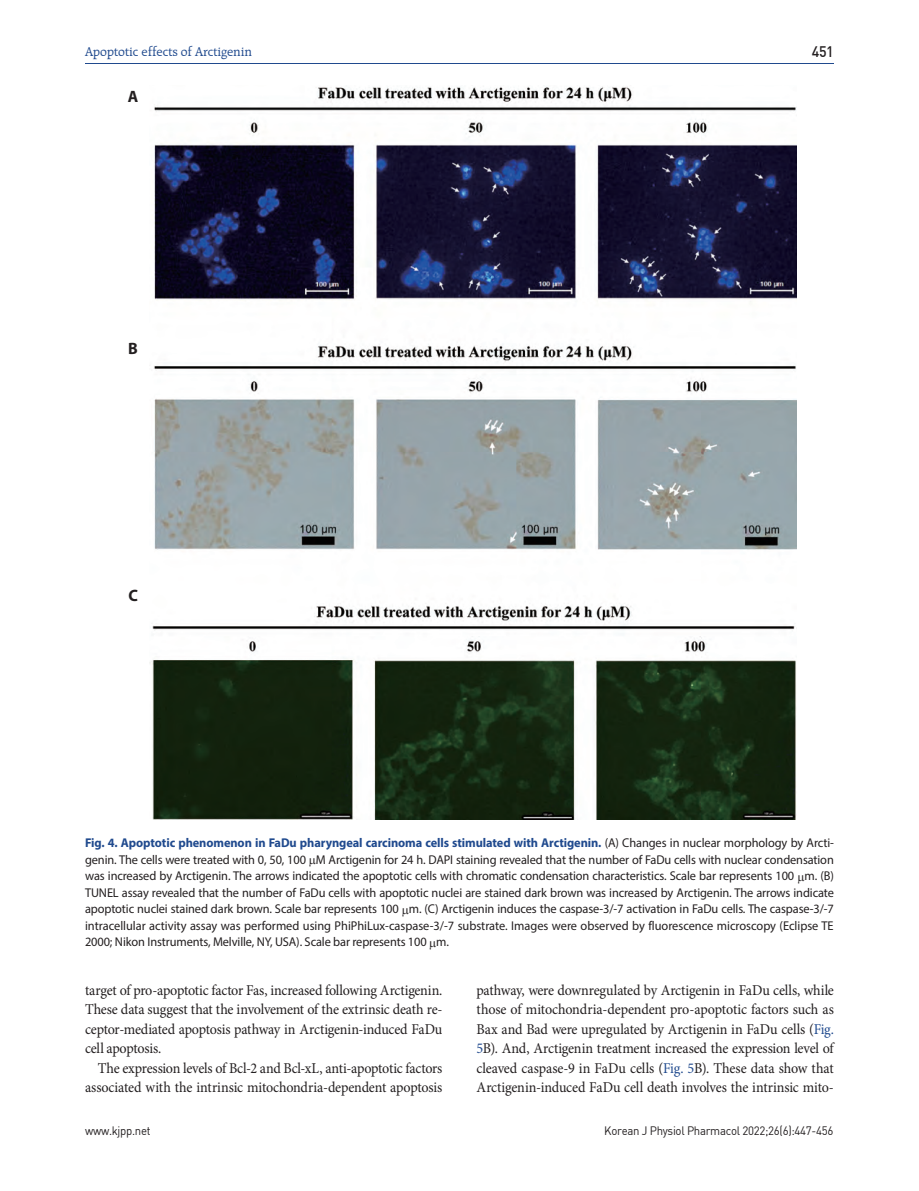
<style>
.page{position:relative;width:919px;height:1191px;background:#fff}
.page>*{position:absolute;margin:0;border:0;box-sizing:border-box;transform-origin:0 0}
.t1{font:700 16.5px "Myriad Pro";color:#231f20}
.t2{font:15px/19.5px "Minion Pro";letter-spacing:-.015em;color:#231f20;text-align:justify;scale:.94 1}
.t3{font:15px "Dinmed";color:#231f20;scale:.95 1}
.t4{font:13.5px "Raleigh BT";letter-spacing:-.01em;color:#204a8e}
.t5{font:12.75px/16.5px "Myriad Pro";letter-spacing:-.01em;color:#231f20;text-align:justify}
.t6{font:12px "Dinreg";letter-spacing:-.025em;color:#231f20;scale:.95 1}
.s1{font-weight:700;color:#204a8e}
.s2{color:#204a8e}
</style>
<div class="page">
<hr style="left:85px;top:64px;width:748px;height:1px;background:#204a8e">
<img style="left:149px;top:86px;width:647px;height:733px">
<p class="t4" style="left:85px;top:43px;width:169px">Apoptotic effects of Arctigenin</p>
<p class="t1" style="left:128px;top:86px;width:12px">A</p>
<p class="t1" style="left:128px;top:337px;width:11px">B</p>
<p class="t1" style="left:128px;top:585px;width:11px">C</p>
<p class="t3" style="left:811px;top:42px;width:25px">451</p>
<p class="t5" style="left:85px;top:834px;width:750px"><span class="s1">Fig. 4. Apoptotic phenomenon in FaDu pharyngeal carcinoma cells stimulated with Arctigenin.</span> (A) Changes in nuclear morphology by Arcti&shy;genin. The cells were treated with 0, 50, 100 M Arctigenin for 24 h. DAPI staining revealed that the number of FaDu cells with nuclear condensation was increased by Arctigenin. The arrows indicated the apoptotic cells with chromatic condensation characteristics. Scale bar represents 100 m. (B)<br>TUNEL assay revealed that the number of FaDu cells with apoptotic nuclei are stained dark brown was increased by Arctigenin. The arrows indicate apoptotic nuclei stained dark brown. Scale bar represents 100 m. (C) Arctigenin induces the caspase-3/-7 activation in FaDu cells. The caspase-3/-7 intracellular activity assay was performed using PhiPhiLux-caspase-3/-7 substrate. Images were observed by fluorescence microscopy (Eclipse TE 2000; Nikon Instruments, Melville, NY, USA). Scale bar represents 100 m.</p>
<p class="t2" style="left:85px;top:980px;width:381px">target of pro-apoptotic factor Fas, increased following Arctigenin.</p>
<p class="t2" style="left:85px;top:999px;width:381px">These data suggest that the involvement of the extrinsic death re-</p>
<p class="t2" style="left:85px;top:1019px;width:381px">ceptor-mediated apoptosis pathway in Arctigenin-induced FaDu</p>
<p class="t2" style="left:85px;top:1038px;width:83px">cell apoptosis.</p>
<p class="t2" style="left:98px;top:1058px;width:368px">The expression levels of Bcl-2 and Bcl-xL, anti-apoptotic factors</p>
<p class="t2" style="left:85px;top:1077px;width:381px">associated with the intrinsic mitochondria-dependent apoptosis</p>
<p class="t2" style="left:476px;top:980px;width:382px">pathway, were downregulated by Arctigenin in FaDu cells, while those of mitochondria-dependent pro-apoptotic factors such as Bax and Bad were upregulated by Arctigenin in FaDu cells (<span class="s2">Fig.<br>5</span>B). And, Arctigenin treatment increased the expression level of cleaved caspase-9 in FaDu cells (<span class="s2">Fig. 5</span>B). These data show that Arctigenin-induced FaDu cell death involves the intrinsic mito-</p>
<p class="t6" style="left:85px;top:1123px;width:70px">www.kjpp.net</p>
<p class="t6" style="left:604px;top:1123px;width:243px">Korean J Physiol Pharmacol 2022;26(6):447-456</p>
</div>
